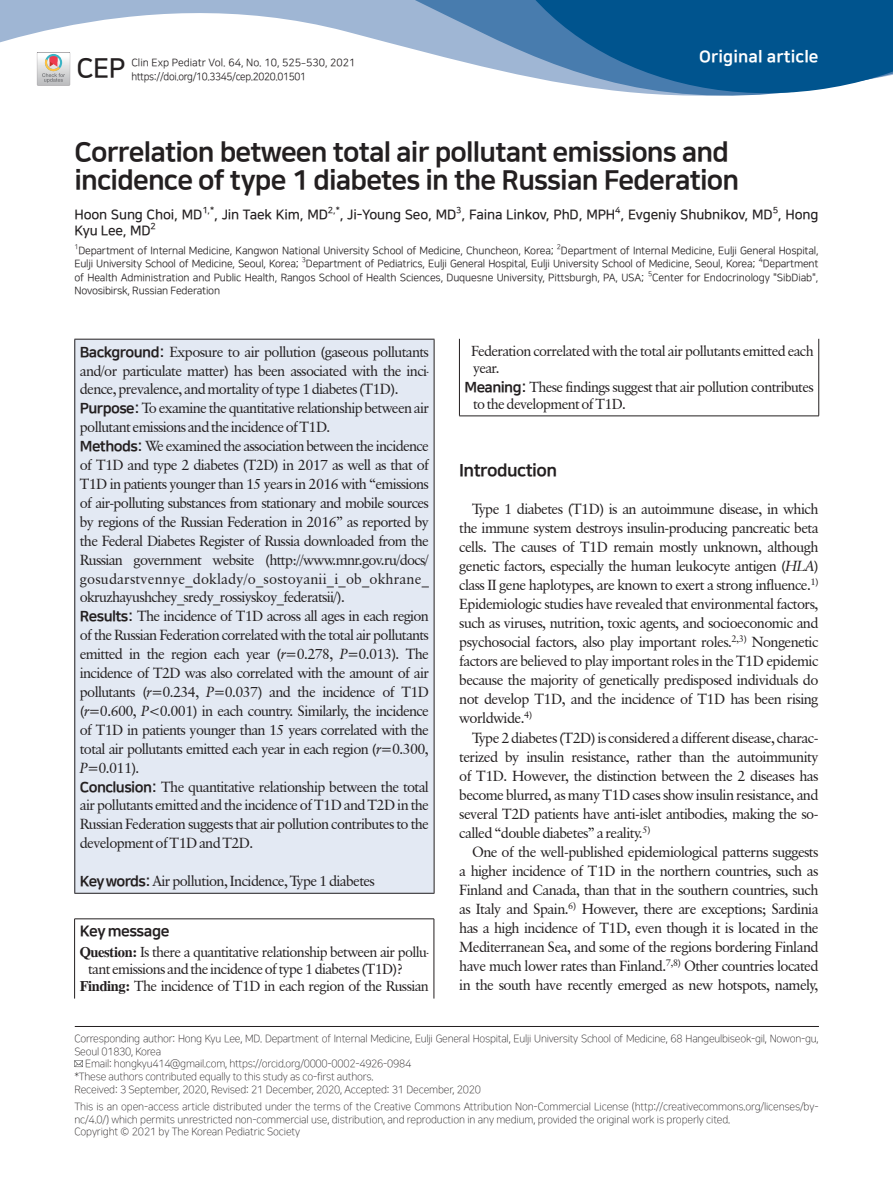
<style>
.page{position:relative;width:893px;height:1191px;background:#fff}
.page>*{position:absolute;margin:0;border:0;box-sizing:border-box;transform-origin:0 0}
.큰제목{font:27px/28.5px "Nanum Square EB";letter-spacing:-.03em;color:#231f20}
.t1{font:27px "Nanum Square B";color:#231f20}
.서론{font:17.25px "Nanum Square EB";letter-spacing:-.035em;color:#231f20}
.t2{font:16.5px "Nanum Square EB";letter-spacing:.005em;color:#fff}
.Key_message{font:15px "Nanum Square EB";letter-spacing:-.03em;color:#231f20}
.영문초록{font:14.55px/18.9px "Classical Garamond BT";letter-spacing:-.05em;color:#231f20;text-align:justify}
.바탕글{font:14.55px/19px "Classical Garamond BT";letter-spacing:-.04em;color:#231f20;text-align:justify}
.Key_message-2{font:14.4px/17px "Classical Garamond BT";letter-spacing:-.045em;color:#231f20}
.이름{font:13.5px "Nanum Square B";letter-spacing:-.01em;color:#231f20}
.각주{font:10.5px/12.6px "Nanum Square L";letter-spacing:-.015em;color:#231f20}
.소속{font:10.5px "Nanum Square R";letter-spacing:-.015em;color:#231f20}
.꼬리말{font:10.5px "Nanum Square R";letter-spacing:-.035em;color:#231f20;scale:.95 1}
.이름-2{font:8.7px "Nanum Square B";color:#231f20}
.소속-2{font:6.9px "Nanum Square R";color:#231f20}
.s1{font-family:"Utopia Std"}
.s2{font-family:"Nanum Square EB"}
.s3{font-style:italic}
.s4{font-family:"CG Times";font-weight:700}
.s5{font-family:"Nanum Square EB";font-size:14.55px}
</style>
<div class="page">
<svg style="left:0;top:0;width:462px;height:86px"></svg>
<svg style="left:462px;top:0;width:431px;height:96px;background:#3575a5"></svg>
<div style="left:75px;top:339px;width:359px;height:554px;background:#e3e9f3"></div>
<hr style="left:74px;top:339px;width:360px;height:1px;background:#231f20">
<hr style="left:74px;top:339px;width:1px;height:554px;background:#231f20">
<hr style="left:434px;top:339px;width:1px;height:554px;background:#231f20">
<hr style="left:74px;top:893px;width:360px;height:1px;background:#231f20">
<hr style="left:74px;top:918px;width:360px;height:1px;background:#231f20">
<hr style="left:74px;top:919px;width:1px;height:79px;background:#231f20">
<hr style="left:434px;top:919px;width:1px;height:79px;background:#231f20">
<hr style="left:459px;top:339px;width:1px;height:77px;background:#231f20">
<hr style="left:818px;top:339px;width:1px;height:77px;background:#231f20">
<hr style="left:459px;top:415px;width:360px;height:1px;background:#231f20">
<hr style="left:75px;top:1026px;width:744px;height:1px;background:#231f20">
<svg style="left:74px;top:1060px;width:9px;height:7px"></svg>
<p class="t1" style="left:77px;top:54px;width:50px">CEP</p>
<p class="소속" style="left:131px;top:57px;width:226px">Clin Exp Pediatr Vol. 64, No. 10, 525<span class="s1">–</span>530, 2021</p>
<p class="꼬리말" style="left:131px;top:71px;width:185px">https://doi.org/10.3345/cep.2020.01501</p>
<p class="t2" style="left:699px;top:48px;width:121px">Original article</p>
<p class="큰제목" style="left:74px;top:138px;width:666px">Correlation between total air pollutant emissions and incidence of type 1 diabetes in the Russian Federation</p>
<p class="이름" style="left:74px;top:208px;width:130px">Hoon Sung Choi, MD</p>
<p class="이름-2" style="left:202px;top:206px;width:13px">1,*</p>
<p class="이름" style="left:214px;top:208px;width:115px">, Jin Taek Kim, MD</p>
<p class="이름-2" style="left:328px;top:206px;width:13px">2,*</p>
<p class="이름" style="left:340px;top:208px;width:480px">, Ji-Young Seo, MD , Faina Linkov, PhD, MPH , Evgeniy Shubnikov, MD , Hong</p>
<p class="이름-2" style="left:456px;top:206px;width:7px">3</p>
<p class="이름-2" style="left:615px;top:206px;width:7px">4</p>
<p class="이름-2" style="left:773px;top:206px;width:7px">5</p>
<p class="이름" style="left:74px;top:224px;width:78px">Kyu Lee, MD</p>
<p class="이름-2" style="left:151px;top:222px;width:7px">2</p>
<p class="소속-2" style="left:74px;top:243px;width:6px">1</p>
<p class="소속" style="left:78px;top:245px;width:477px">Department of Internal Medicine, Kangwon National University School of Medicine, Chuncheon, Korea;</p>
<p class="소속-2" style="left:557px;top:243px;width:6px">2</p>
<p class="소속" style="left:561px;top:245px;width:259px">Department of Internal Medicine, Eulji General Hospital,</p>
<p class="소속" style="left:74px;top:258px;width:226px">Eulji University School of Medicine, Seoul, Korea;</p>
<p class="소속-2" style="left:302px;top:256px;width:6px">3</p>
<p class="소속" style="left:306px;top:258px;width:451px">Department of Pediatrics, Eulji General Hospital, Eulji University School of Medicine, Seoul, Korea;</p>
<p class="소속-2" style="left:759px;top:256px;width:6px">4</p>
<p class="소속" style="left:763px;top:258px;width:57px">Department</p>
<p class="소속" style="left:74px;top:272px;width:571px">of Health Administration and Public Health, Rangos School of Health Sciences, Duquesne University, Pittsburgh, PA, USA;</p>
<p class="소속-2" style="left:648px;top:270px;width:6px">5</p>
<p class="소속" style="left:652px;top:272px;width:168px">Center for Endocrinology "SibDiab",</p>
<p class="소속" style="left:74px;top:285px;width:147px">Novosibirsk, Russian Federation</p>
<p class="영문초록" style="left:80px;top:342px;width:351px"><span class="s2">Background:</span> Exposure to air pollution (gaseous pollutants and/or particulate matter) has been associated with the inci&shy;dence, prevalence, and mortality of type 1 diabetes (T1D).</p>
<p class="영문초록" style="left:80px;top:398px;width:351px"><span class="s2">Purpose:</span> To examine the quantitative relationship between air pollutant emissions and the incidence of T1D.</p>
<p class="영문초록" style="left:80px;top:436px;width:351px"><span class="s2">Methods:</span> We examined the association between the incidence of T1D and type 2 diabetes (T2D) in 2017 as well as that of T1D in patients younger than 15 years in 2016 with “emissions of air-polluting substances from stationary and mobile sources by regions of the Russian Federation in 2016” as reported by the Federal Diabetes Register of Russia downloaded from the Russian government website (http://www.mnr.gov.ru/docs/ gosudarstvennye_doklady/o_sostoyanii_i_ob_okhrane_ okruzhayushchey_sredy_rossiyskoy_federatsii/).</p>
<p class="영문초록" style="left:80px;top:606px;width:351px"><span class="s2">Results:</span> The incidence of T1D across all ages in each region of the Russian Federation correlated with the total air pollutants emitted in the region each year (<span class="s3">r</span>=0.278, <span class="s3">P</span>=0.013). The incidence of T2D was also correlated with the amount of air pollutants (<span class="s3">r</span>=0.234, <span class="s3">P</span>=0.037) and the incidence of T1D (<span class="s3">r</span>=0.600, <span class="s3">P</span>&lt;0.001) in each country. Similarly, the incidence of T1D in patients younger than 15 years correlated with the total air pollutants emitted each year in each region (<span class="s3">r</span>=0.300, <span class="s3">P</span>=0.011).</p>
<p class="영문초록" style="left:80px;top:776px;width:351px"><span class="s2">Conclusion:</span> The quantitative relationship between the total air pollutants emitted and the incidence of T1D and T2D in the Russian Federation suggests that air pollution contributes to the development of T1D and T2D.</p>
<p class="영문초록" style="left:80px;top:871px;width:297px"><span class="s2">Key words:</span> Air pollution, Incidence, Type 1 diabetes</p>
<p class="Key_message" style="left:80px;top:923px;width:91px">Key message</p>
<p class="Key_message-2" style="left:88px;top:943px;width:342px;text-indent:-9px"><span class="s4">Question:</span> Is there a quantitative relationship between air pollu&shy;tant emissions and the incidence of type 1 diabetes (T1D)?</p>
<p class="Key_message-2" style="left:80px;top:977px;width:351px"><span class="s4">Finding:</span> The incidence of T1D in each region of the Russian</p>
<p class="Key_message-2" style="left:471px;top:342px;width:344px">Federation correlated with the total air pollutants emitted each year.</p>
<p class="Key_message-2" style="left:473px;top:378px;width:342px;text-indent:-9px"><span class="s5">Meaning:</span> These findings suggest that air pollution contributes to the development of T1D.</p>
<p class="서론" style="left:459px;top:461px;width:99px">Introduction</p>
<p class="바탕글" style="left:459px;top:499px;width:361px;text-indent:13px">Type 1 diabetes (T1D) is an autoimmune disease, in which the immune system destroys insulin-producing pancreatic beta cells. The causes of T1D remain mostly unknown, although genetic factors, especially the human leukocyte antigen (<span class="s3">HLA</span>) class II gene haplotypes, are known to exert a strong influence.<sup>1)<br></sup>Epidemiologic studies have revealed that environmental factors, such as viruses, nutrition, toxic agents, and socioeconomic and psychosocial factors, also play important roles.<sup>2,3)</sup> Nongenetic factors are believed to play important roles in the T1D epidemic because the majority of genetically predisposed individuals do not develop T1D, and the incidence of T1D has been rising worldwide.<sup>4)</sup></p>
<p class="바탕글" style="left:459px;top:727px;width:361px;text-indent:13px">Type 2 diabetes (T2D) is considered a different disease, charac&shy;terized by insulin resistance, rather than the autoimmunity of T1D. However, the distinction between the 2 diseases has become blurred, as many T1D cases show insulin resistance, and several T2D patients have anti-islet antibodies, making the so&shy;called “double diabetes” a reality.<sup>5)</sup></p>
<p class="바탕글" style="left:459px;top:842px;width:361px;text-indent:13px">One of the well-published epidemiological patterns suggests a higher incidence of T1D in the northern countries, such as Finland and Canada, than that in the southern countries, such as Italy and Spain.<sup>6)</sup> However, there are exceptions; Sardinia has a high incidence of T1D, even though it is located in the Mediterranean Sea, and some of the regions bordering Finland have much lower rates than Finland.<sup>7,8)</sup> Other countries located in the south have recently emerged as new hotspots, namely,</p>
<p class="각주" style="left:74px;top:1032px;width:746px">Corresponding author: Hong Kyu Lee, MD. Department of Internal Medicine, Eulji General Hospital, Eulji University School of Medicine, 68 Hangeulbiseok-gil, Nowon-gu,<br>Seoul 01830, Korea</p>
<p class="각주" style="left:85px;top:1057px;width:328px">Email: hongkyu414@gmail.com, https://orcid.org/0000-0002-4926-0984</p>
<p class="각주" style="left:74px;top:1070px;width:301px">*These authors contributed equally to this study as co-first authors.</p>
<p class="각주" style="left:74px;top:1083px;width:408px">Received: 3 September, 2020, Revised: 21 December, 2020, Accepted: 31 December, 2020</p>
<p class="각주" style="left:74px;top:1100px;width:746px">This is an open-access article distributed under the terms of the Creative Commons Attribution Non-Commercial License (http://creativecommons.org/licenses/by&shy;nc/4.0/) which permits unrestricted non-commercial use, distribution, and reproduction in any medium, provided the original work is properly cited.</p>
<p class="각주" style="left:74px;top:1126px;width:227px">Copyright © 2021 by The Korean Pediatric Society</p>
</div>
